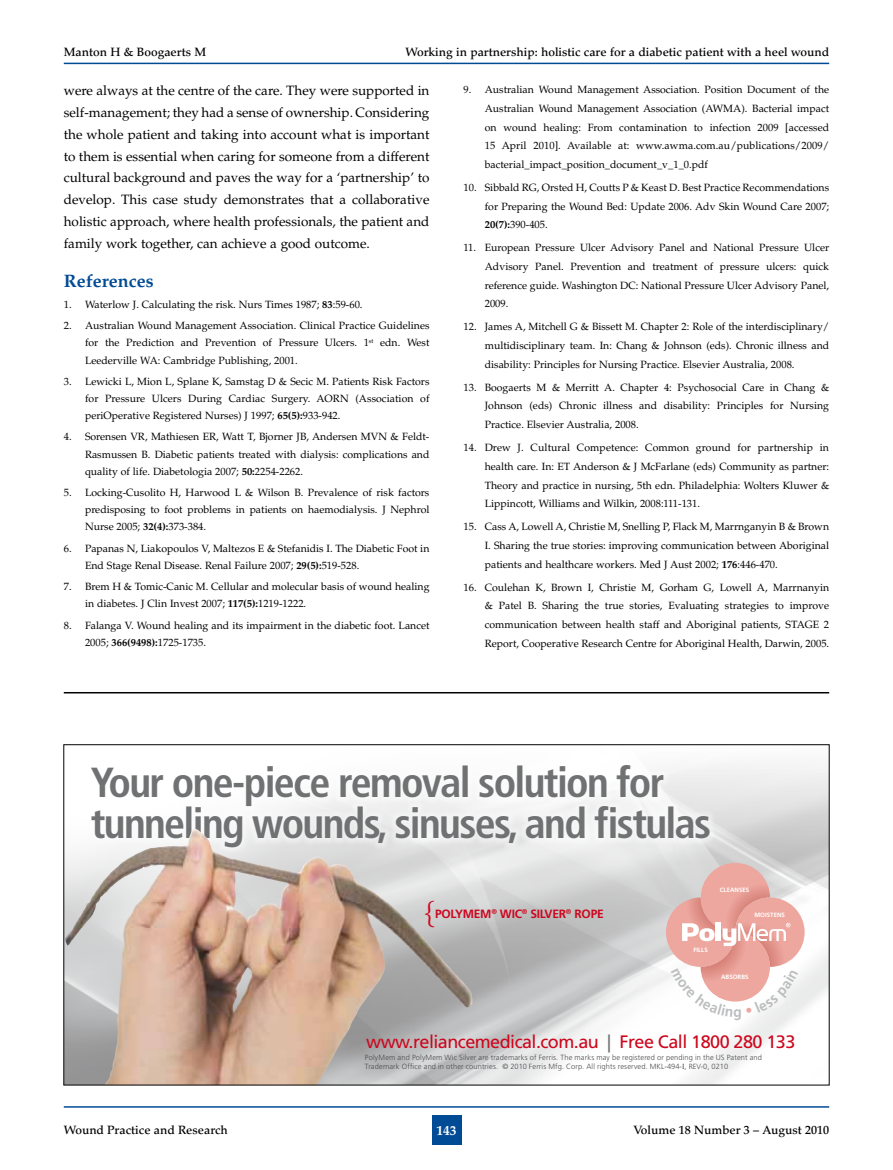
<style>
.page{position:relative;width:893px;height:1170px;background:#fff}
.page>*{position:absolute;margin:0;border:0;box-sizing:border-box;transform-origin:0 0}
.t1{font:700 condensed 42px/40.5px "Frutiger";letter-spacing:-.04em;color:#707172}
.t2{font:28.65px "Arno Pro";color:#cd071e}
.t3{font:18px "Frutiger";letter-spacing:-.03em;color:#cd071e}
.t4{font:700 18px "Palatino";color:#004b95}
.t5{font:700 14.7px "Frutiger";color:#bbbdbe;scale:.94 1}
.t6{font:13.5px/21.8px "Palatino";color:#000;text-align:justify}
.t7{font:700 13.5px "Palatino";color:#fff}
.t8{font:500 12px "Palatino";color:#000}
.t9{font:700 12px "Frutiger";letter-spacing:-.02em;color:#cd071e}
.t10{font:10.5px/18.8px "Palatino";color:#000;text-align:justify}
.t11{font:300 7.5px/9px "Frutiger";letter-spacing:.015em;color:#4b4b4d}
.t12{font:700 6.15px "Frutiger";color:#fff}
.s1{font-weight:700}
.s2{color:#707172}
.s3{font-family:"Times New Roman";font-weight:400;font-size:7.65px}
</style>
<div class="page">
<div style="left:432px;top:1114px;width:29px;height:30px;background:#004b95"></div>
<hr style="left:64px;top:1106px;width:765px;height:1px;background:#004b95">
<hr style="left:64px;top:63px;width:765px;height:1px;background:#004b95">
<hr style="left:64px;top:692px;width:765px;height:1px;background:#000">
<img style="left:381px;top:765px;width:447px;height:318px">
<div style="left:83px;top:757px;width:632px;height:95px;background:#fff"></div>
<img style="left:65px;top:828px;width:316px;height:255px">
<svg style="left:666px;top:862px;width:139px;height:154px"></svg>
<p class="t8" style="left:64px;top:45px;width:144px">Manton H &amp; Boogaerts M</p>
<p class="t8" style="left:405px;top:45px;width:425px">Working in partnership: holistic care for a diabetic patient with a heel wound</p>
<p class="t6" style="left:64px;top:80px;width:367px">were always at the centre of the care. They were supported in self-management; they had a sense of ownership. Considering the whole patient and taking into account what is important to them is essential when caring for someone from a different cultural background and paves the way for a ‘partnership’ to develop. This case study demonstrates that a collaborative holistic approach, where health professionals, the patient and family work together, can achieve a good outcome.</p>
<h3 class="t4" style="left:64px;top:270px;width:91px">References</h3>
<p class="t10" style="left:64px;top:295px;width:300px">1. Waterlow J. Calculating the risk. Nurs Times 1987; <span class="s1">83</span>:59-60.</p>
<p class="t10" style="left:85px;top:317px;width:346px;line-height:17.1px;text-indent:-21px">2. Australian Wound Management Association. Clinical Practice Guidelines for the Prediction and Prevention of Pressure Ulcers. 1<sup>st</sup> edn. West Leederville WA: Cambridge Publishing, 2001.</p>
<p class="t10" style="left:85px;top:373px;width:346px;line-height:17.1px;text-indent:-21px">3. Lewicki L, Mion L, Splane K, Samstag D &amp; Secic M. Patients Risk Factors for Pressure Ulcers During Cardiac Surgery. AORN (Association of periOperative Registered Nurses) J 1997; <span class="s1">65(5):</span>933-942.</p>
<p class="t10" style="left:85px;top:428px;width:346px;line-height:17.1px;text-indent:-21px">4. Sorensen VR, Mathiesen ER, Watt T, Bjorner JB, Andersen MVN &amp; Feldt-Rasmussen B. Diabetic patients treated with dialysis: complications and quality of life. Diabetologia 2007; <span class="s1">50:</span>2254-2262.</p>
<p class="t10" style="left:85px;top:484px;width:346px;line-height:17.1px;text-indent:-21px">5. Locking-Cusolito H, Harwood L &amp; Wilson B. Prevalence of risk factors predisposing to foot problems in patients on haemodialysis. J Nephrol Nurse 2005; <span class="s1">32(4):</span>373-384.</p>
<p class="t10" style="left:85px;top:539px;width:346px;line-height:17.1px;text-indent:-21px">6. Papanas N, Liakopoulos V, Maltezos E &amp; Stefanidis I. The Diabetic Foot in<br>End Stage Renal Disease. Renal Failure 2007; <span class="s1">29(5):</span>519-528.</p>
<p class="t10" style="left:85px;top:578px;width:346px;line-height:17.1px;text-indent:-21px">7. Brem H &amp; Tomic-Canic M. Cellular and molecular basis of wound healing in diabetes. J Clin Invest 2007; <span class="s1">117(5):</span>1219-1222.</p>
<p class="t10" style="left:85px;top:616px;width:346px;line-height:17.1px;text-indent:-21px">8. Falanga V. Wound healing and its impairment in the diabetic foot. Lancet<br>2005; <span class="s1">366(9498):</span>1725-1735.</p>
<p class="t10" style="left:485px;top:80px;width:346px;text-indent:-21px">9. Australian Wound Management Association. Position Document of the Australian Wound Management Association (AWMA). Bacterial impact on wound healing: From contamination to infection 2009 [accessed 15 April 2010]. Available at: www.awma.com.au/publications/2009/ bacterial_impact_position_document_v_1_0.pdf</p>
<p class="t10" style="left:485px;top:178px;width:346px;text-indent:-21px">10. Sibbald RG, Orsted H, Coutts P &amp; Keast D. Best Practice Recommendations for Preparing the Wound Bed: Update 2006. Adv Skin Wound Care 2007; <span class="s1">20(7):</span>390-405.</p>
<p class="t10" style="left:485px;top:238px;width:346px;text-indent:-21px">11. European Pressure Ulcer Advisory Panel and National Pressure Ulcer Advisory Panel. Prevention and treatment of pressure ulcers: quick reference guide. Washington DC: National Pressure Ulcer Advisory Panel, 2009.</p>
<p class="t10" style="left:485px;top:317px;width:346px;text-indent:-21px">12. James A, Mitchell G &amp; Bissett M. Chapter 2: Role of the interdisciplinary/ multidisciplinary team. In: Chang &amp; Johnson (eds). Chronic illness and disability: Principles for Nursing Practice. Elsevier Australia, 2008.</p>
<p class="t10" style="left:485px;top:378px;width:346px;text-indent:-21px">13. Boogaerts M &amp; Merritt A. Chapter 4: Psychosocial Care in Chang &amp; Johnson (eds) Chronic illness and disability: Principles for Nursing Practice. Elsevier Australia, 2008.</p>
<p class="t10" style="left:485px;top:438px;width:346px;text-indent:-21px">14. Drew J. Cultural Competence: Common ground for partnership in health care. In: ET Anderson &amp; J McFarlane (eds) Community as partner:<br>Theory and practice in nursing, 5th edn. Philadelphia: Wolters Kluwer &amp; Lippincott, Williams and Wilkin, 2008:111-131.</p>
<p class="t10" style="left:485px;top:517px;width:346px;text-indent:-21px">15. Cass A, Lowell A, Christie M, Snelling P, Flack M, Marrnganyin B &amp; Brown I. Sharing the true stories: improving communication between Aboriginal patients and healthcare workers. Med J Aust 2002; <span class="s1">176</span>:446-470.</p>
<p class="t10" style="left:485px;top:577px;width:346px;text-indent:-21px">16. Coulehan K, Brown I, Christie M, Gorham G, Lowell A, Marrnanyin &amp; Patel B. Sharing the true stories, Evaluating strategies to improve communication between health staff and Aboriginal patients, STAGE 2<br>Report, Cooperative Research Centre for Aboriginal Health, Darwin, 2005.</p>
<h1 class="t1" style="left:91px;top:762px;width:622px">Your one-piece removal solution for tunneling wounds, sinuses, and fistulas</h1>
<p class="t12" style="left:720px;top:886px;width:31px">CLEANSES</p>
<h2 class="t2" style="left:424px;top:896px;width:14px">{</h2>
<p class="t9" style="left:435px;top:906px;width:170px">POLYMEM<sup>®</sup> WIC<sup>®</sup> SILVER<sup>®</sup> ROPE</p>
<p class="t12" style="left:754px;top:911px;width:32px">MOISTENS</p>
<p class="t12" style="left:693px;top:946px;width:16px">FILLS</p>
<p class="t12" style="left:721px;top:973px;width:29px">ABSORBS</p>
<h3 class="t5" style="left:734px;top:1003px;width:11px">g</h3>
<h3 class="t3" style="left:366px;top:1031px;width:431px">www.reliancemedical.com.au <span class="s2">|</span> Free Call 1800 280 133</h3>
<p class="t11" style="left:365px;top:1053px;width:399px">PolyMem and PolyMem Wic Silver are trademarks of Ferris. The marks may be registered or pending in the US Patent and<br>Trademark Office and in other countries. © 2010 Ferris Mfg. Corp. All rights reserved. MKL-494-<span class="s3">I</span>, REV-0, 0210</p>
<p class="t8" style="left:64px;top:1122px;width:166px">Wound Practice and Research</p>
<p class="t7" style="left:436px;top:1121px;width:22px">143</p>
<p class="t8" style="left:634px;top:1122px;width:197px">Volume 18 Number 3 – August 2010</p>
</div>
